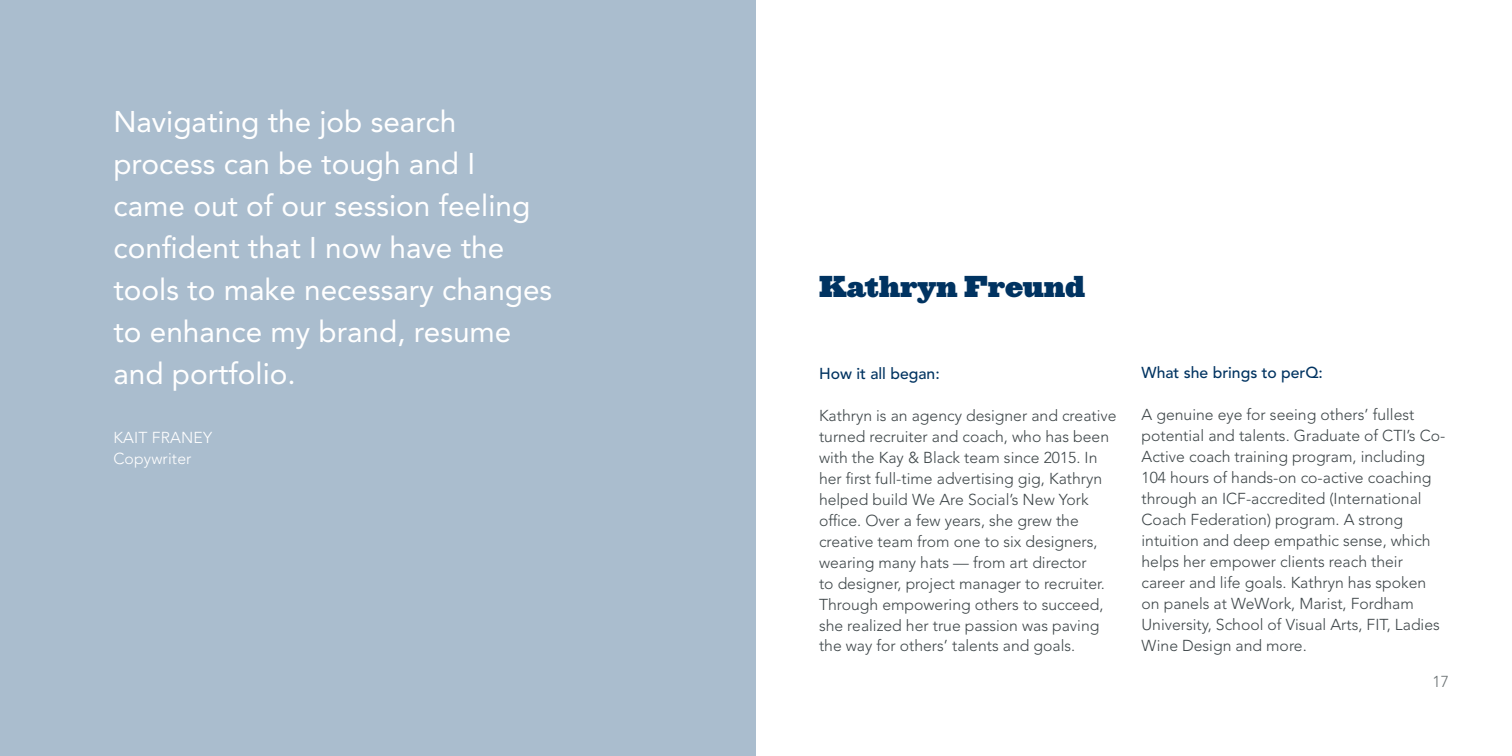
<style>
.page{position:relative;width:1512px;height:756px;background:#fff}
.page>*{position:absolute;margin:0;border:0;box-sizing:border-box;transform-origin:0 0}
.t1{font:29.75px/42px "Avenir LT Std";color:#fff}
.t2{font:28px "Ziggurat HTF Black";letter-spacing:.005em;color:#003361}
.t3{font:300 15.75px/21px "Avenir LT Std";color:#3e4649}
.t4{font:500 15.75px "Avenir LT Std";color:#003361}
.t5{font:300 15.75px "Avenir LT Std";letter-spacing:.01em;color:#fff}
.t6{font:300 15.75px "Avenir LT Std";color:#686f71}
</style>
<div class="page">
<div style="left:0;top:0;width:756px;height:756px;background:#aabdce"></div>
<p class="t1" style="left:113px;top:101px;width:440px">Navigating the job search process can be tough and I came out of our session feeling confident that I now have the tools to make necessary changes to enhance my brand, resume and portfolio.</p>
<p class="t5" style="left:113px;top:428px;width:100px">KAIT FRANEY</p>
<p class="t5" style="left:113px;top:449px;width:80px">Copywriter</p>
<p class="t2" style="left:819px;top:268px;width:267px">Kathryn Freund</p>
<p class="t4" style="left:819px;top:364px;width:122px">How it all began:</p>
<p class="t3" style="left:819px;top:405px;width:299px">Kathryn is an agency designer and creative turned recruiter and coach, who has been with the Kay &amp; Black team since 2015. In her first full-time advertising gig, Kathryn helped build We Are Social’s New York office. Over a few years, she grew the creative team from one to six designers, wearing many hats — from art director<br>to designer, project manager to recruiter.<br>Through empowering others to succeed, she realized her true passion was paving the way for others’ talents and goals.</p>
<p class="t4" style="left:1142px;top:363px;width:183px">What she brings to perQ:</p>
<p class="t3" style="left:1142px;top:404px;width:305px">A genuine eye for seeing others’ fullest potential and talents. Graduate of CTI’s Co-Active coach training program, including 104 hours of hands-on co-active coaching through an ICF-accredited (International Coach Federation) program. A strong intuition and deep empathic sense, which helps her empower clients reach their career and life goals. Kathryn has spoken on panels at WeWork, Marist, Fordham University, School of Visual Arts, FIT, Ladies Wine Design and more.</p>
<p class="t6" style="left:1433px;top:673px;width:18px">17</p>
</div>
